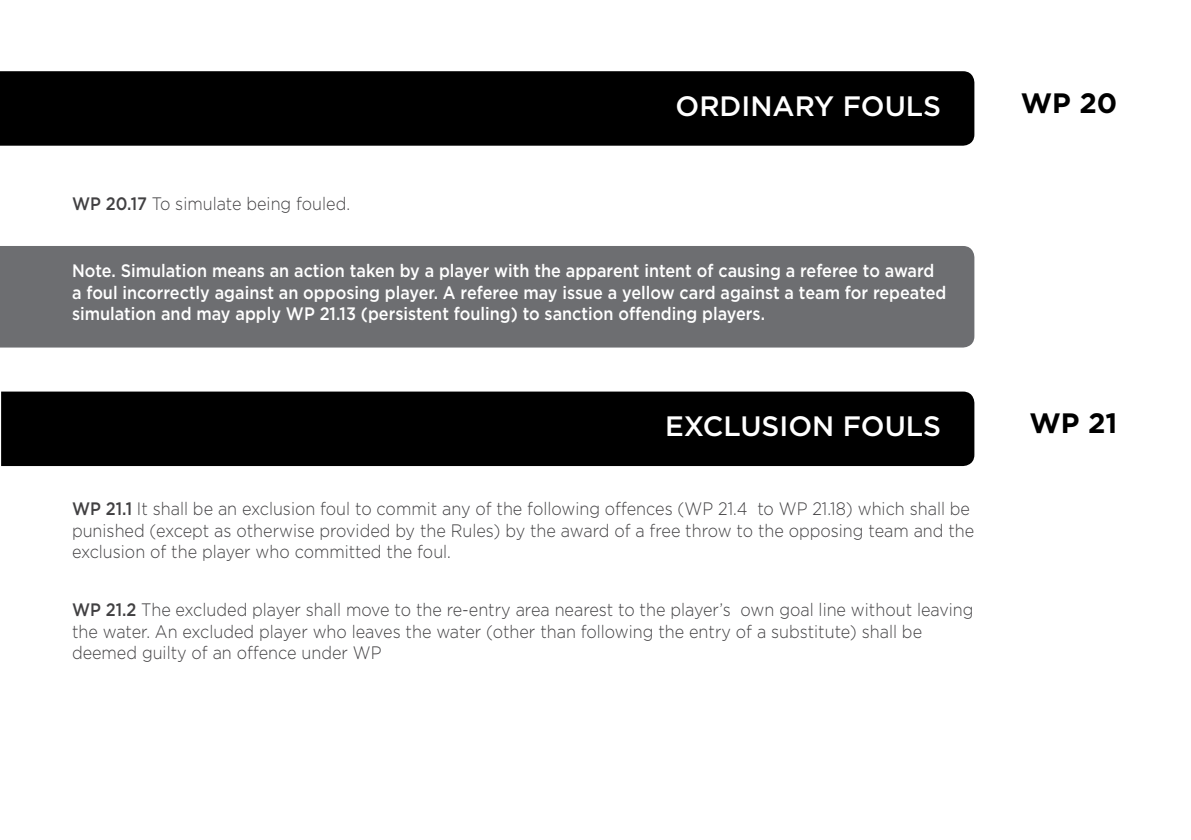
<style>
.page{position:relative;width:1191px;height:840px;background:#fff}
.page>*{position:absolute;margin:0;border:0;box-sizing:border-box;transform-origin:0 0}
.t1{font:500 28px "Gotham";color:#fff}
.t2{font:700 28px "Gotham";color:#000}
.t3{font:300 18px/21.6px "Gotham";color:#414042;scale:.9 1}
.t4{font:500 18px/21.6px "Gotham";color:#fff;scale:.9 1}
.s1{font-weight:500}
</style>
<div class="page">
<div style="left:0;top:246px;width:974px;height:101px;background:#6d6e71"></div>
<div style="left:0;top:71px;width:974px;height:75px;background:#000"></div>
<div style="left:1px;top:391px;width:973px;height:75px;background:#000"></div>
<p class="t3" style="left:72px;top:192px;width:310px"><span class="s1">WP 20.17</span> To simulate being fouled.</p>
<h1 class="t1" style="left:675px;top:87px;width:267px">ORDINARY FOULS</h1>
<p class="t4" style="left:72px;top:259px;width:973px">Note. Simulation means an action taken by a player with the apparent intent of causing a referee to award a foul incorrectly against an opposing player. A referee may issue a yellow card against a team for repeated simulation and may apply WP 21.13 (persistent fouling) to sanction offending players.</p>
<h1 class="t1" style="left:665px;top:407px;width:277px">EXCLUSION FOULS</h1>
<p class="t3" style="left:72px;top:497px;width:1004px"><span class="s1">WP 21.1</span> It shall be an exclusion foul to commit any of the following offences (WP 21.4 to WP 21.18) which shall be punished (except as otherwise provided by the Rules) by the award of a free throw to the opposing team and the exclusion of the player who committed the foul.</p>
<p class="t3" style="left:72px;top:598px;width:1003px"><span class="s1">WP 21.2</span> The excluded player shall move to the re-entry area nearest to the player’s own goal line without leaving the water. An excluded player who leaves the water (other than following the entry of a substitute) shall be deemed guilty of an offence under WP</p>
<h1 class="t2" style="left:1020px;top:84px;width:98px">WP 20</h1>
<h1 class="t2" style="left:1029px;top:404px;width:89px">WP 21</h1>
</div>
